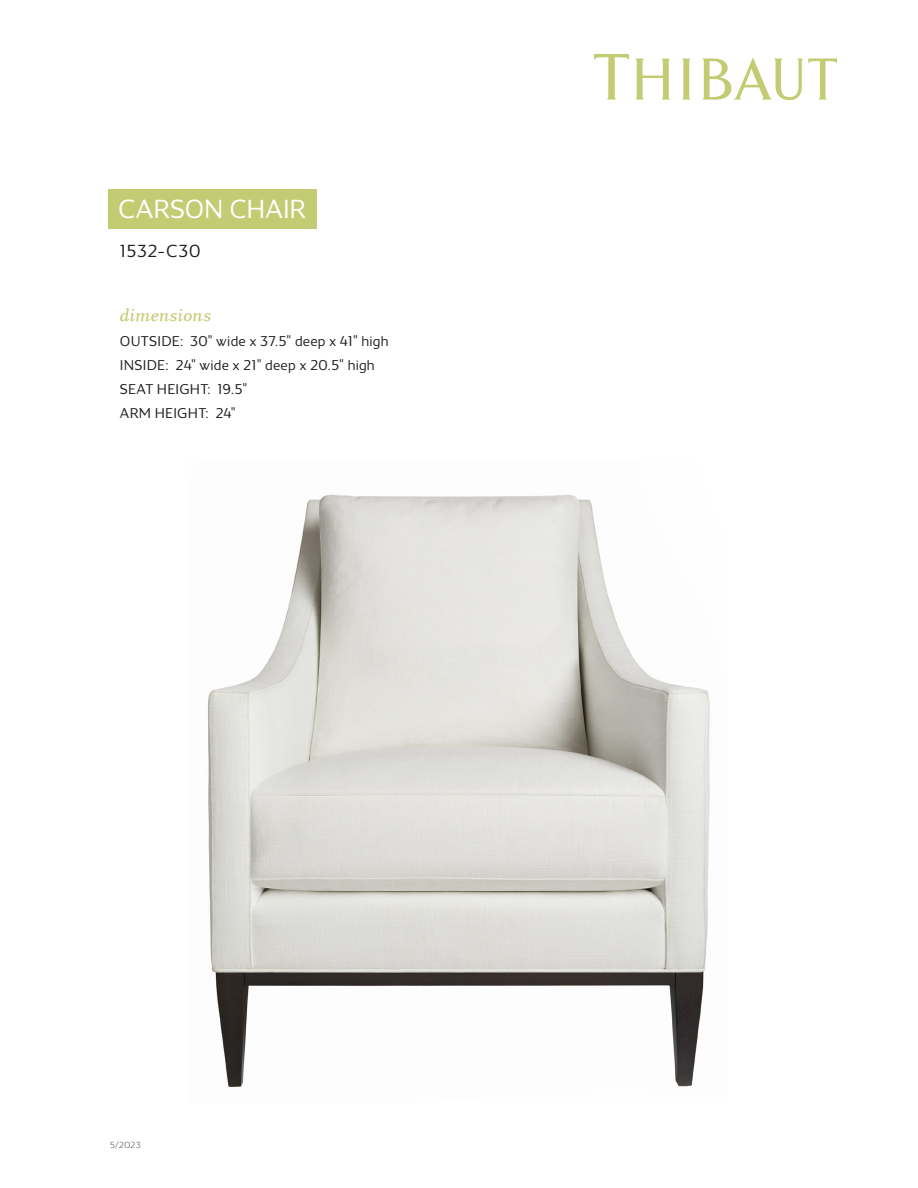
<style>
.page{position:relative;width:918px;height:1188px;background:#fff}
.page>*{position:absolute;margin:0;border:0;box-sizing:border-box;transform-origin:0 0}
.Title_FRONT{font:300 27px "Maya Samuels";letter-spacing:.005em;color:#fff}
.Italic_FRONT{font:18px "Eplica Medium Italic TT";color:#c3cb73}
.Product___FRONT{font:300 18px "Maya Samuels";letter-spacing:.04em;color:#231f20}
.Specs_FRONT_product{font:300 14.7px "Maya Samuels";letter-spacing:.02em;color:#231f20}
.Product_ID{font:200 9px "Maya Samuels";color:#231f20}
</style>
<div class="page">
<svg style="left:594px;top:54px;width:35px;height:46px"></svg>
<svg style="left:635px;top:59px;width:35px;height:41px"></svg>
<svg style="left:682px;top:59px;width:9px;height:41px"></svg>
<svg style="left:702px;top:57px;width:135px;height:43px"></svg>
<div style="left:23px;top:117px;width:35px;height:36px;border:2px solid #fff;border-radius:50%"></div>
<div style="left:23px;top:576px;width:35px;height:35px;border:2px solid #fff;border-radius:50%"></div>
<div style="left:23px;top:1036px;width:35px;height:35px;border:2px solid #fff;border-radius:50%"></div>
<img style="left:208px;top:494px;width:502px;height:594px">
<div style="left:108px;top:189px;width:208px;height:40px;background:#c3cb73"></div>
<p class="Title_FRONT" style="left:118px;top:194px;width:189px">CARSON CHAIR</p>
<p class="Product___FRONT" style="left:120px;top:241px;width:82px">1532–C30</p>
<p class="Italic_FRONT" style="left:120px;top:305px;width:93px">dimensions</p>
<p class="Specs_FRONT_product" style="left:120px;top:333px;width:270px">OUTSIDE: 30" wide x 37.5" deep x 41" high</p>
<p class="Specs_FRONT_product" style="left:120px;top:357px;width:256px">INSIDE: 24" wide x 21" deep x 20.5" high</p>
<p class="Specs_FRONT_product" style="left:120px;top:381px;width:129px">SEAT HEIGHT: 19.5"</p>
<p class="Specs_FRONT_product" style="left:120px;top:405px;width:117px">ARM HEIGHT: 24"</p>
<p class="Product_ID" style="left:110px;top:1140px;width:32px">5/2023</p>
</div>
